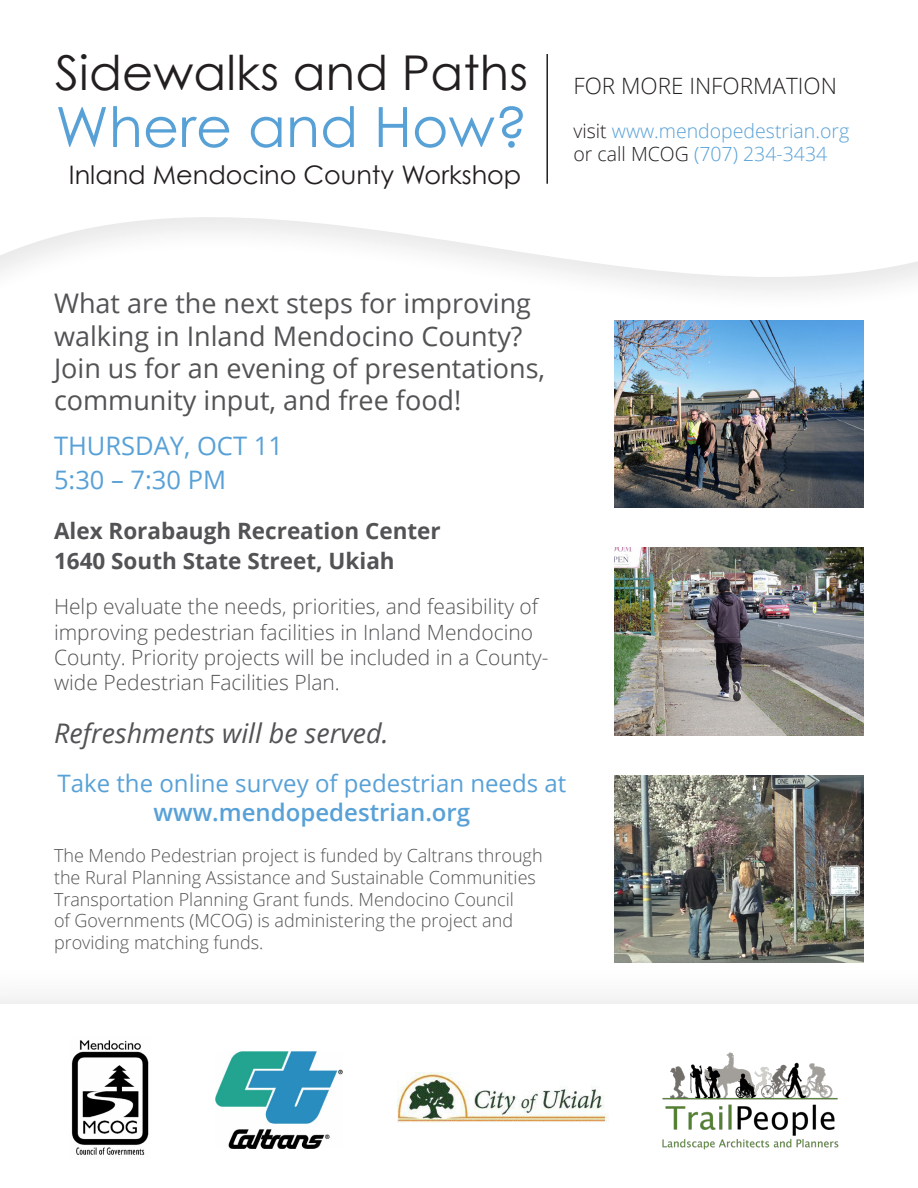
<style>
.page{position:relative;width:918px;height:1188px;background:#fff}
.page>*{position:absolute;margin:0;border:0;box-sizing:border-box;transform-origin:0 0}
.t1{font:55.5px "Century Gothic";letter-spacing:.005em;color:#58a1d7}
.t2{font:48px "Century Gothic";letter-spacing:.005em;color:#231f20}
.t3{font:27px/32.4px "Open Sans";color:#535355}
.Description{font:italic 27px "Open Sans";color:#535355}
.t4{font:25.5px "Century Gothic";color:#231f20}
.Date_Header{font:25.5px/34.2px "Open Sans";color:#58a1d7}
.Description-2{font:24px/28.8px "Open Sans";color:#58a1d7;text-align:center}
.t5{font:700 22.5px/30px "Open Sans";color:#535355}
.t6{font:300 22.5px "Open Sans";color:#231f20}
.t7{font:300 21px/25.2px "Open Sans";color:#535355}
.t8{font:300 19.5px/23.4px "Open Sans";color:#58a1d7}
.t9{font:300 18px/21.6px "Open Sans";color:#535355}
.s1{color:#231f20}
.s2{font-weight:600}
</style>
<div class="page">
<img style="left:615px;top:373px;width:249px;height:134px">
<img style="left:615px;top:548px;width:249px;height:187px">
<img style="left:615px;top:775px;width:249px;height:187px">
<div style="left:0;top:962px;width:918px;height:226px;background:#fafafa"></div>
<div style="left:0;top:1004px;width:918px;height:184px;background:#fff"></div>
<img style="left:71px;top:1040px;width:78px;height:115px">
<img style="left:216px;top:1051px;width:126px;height:97px">
<img style="left:662px;top:1052px;width:177px;height:98px">
<img style="left:397px;top:1072px;width:212px;height:50px">
<svg style="left:0;top:217px;width:918px;height:156px"></svg>
<hr style="left:546px;top:54px;width:2px;height:130px;background:#231f20">
<p class="t2" style="left:55px;top:43px;width:474px">Sidewalks and Paths</p>
<p class="t1" style="left:55px;top:93px;width:474px">Where and How?</p>
<p class="t4" style="left:69px;top:159px;width:454px">Inland Mendocino County Workshop</p>
<p class="t6" style="left:573px;top:70px;width:265px">FOR MORE INFORMATION</p>
<p class="t8" style="left:573px;top:118px;width:277px"><span class="s1">visit</span> www.mendopedestrian.org <span class="s1">or call MCOG</span> (707) 234-3434</p>
<p class="t3" style="left:54px;top:287px;width:493px">What are the next steps for improving walking in Inland Mendocino County?<br>Join us for an evening of presentations, community input, and free food!</p>
<p class="Date_Header" style="left:54px;top:428px;width:230px">THURSDAY, OCT 11<br>5:30 – 7:30 PM</p>
<p class="t5" style="left:54px;top:515px;width:388px">Alex Rorabaugh Recreation Center<br>1640 South State Street, Ukiah</p>
<p class="t7" style="left:54px;top:594px;width:496px">Help evaluate the needs, priorities, and feasibility of improving pedestrian facilities in Inland Mendocino County. Priority projects will be included in a County&shy;wide Pedestrian Facilities Plan.</p>
<p class="Description" style="left:54px;top:714px;width:336px">Refreshments will be served.</p>
<p class="Description-2" style="left:58px;top:768px;width:510px">Take the online survey of pedestrian needs at <span class="s2">www.mendopedestrian.org</span></p>
<p class="t9" style="left:54px;top:845px;width:490px">The Mendo Pedestrian project is funded by Caltrans through the Rural Planning Assistance and Sustainable Communities Transportation Planning Grant funds. Mendocino Council<br>of Governments (MCOG) is administering the project and providing matching funds.</p>
</div>
